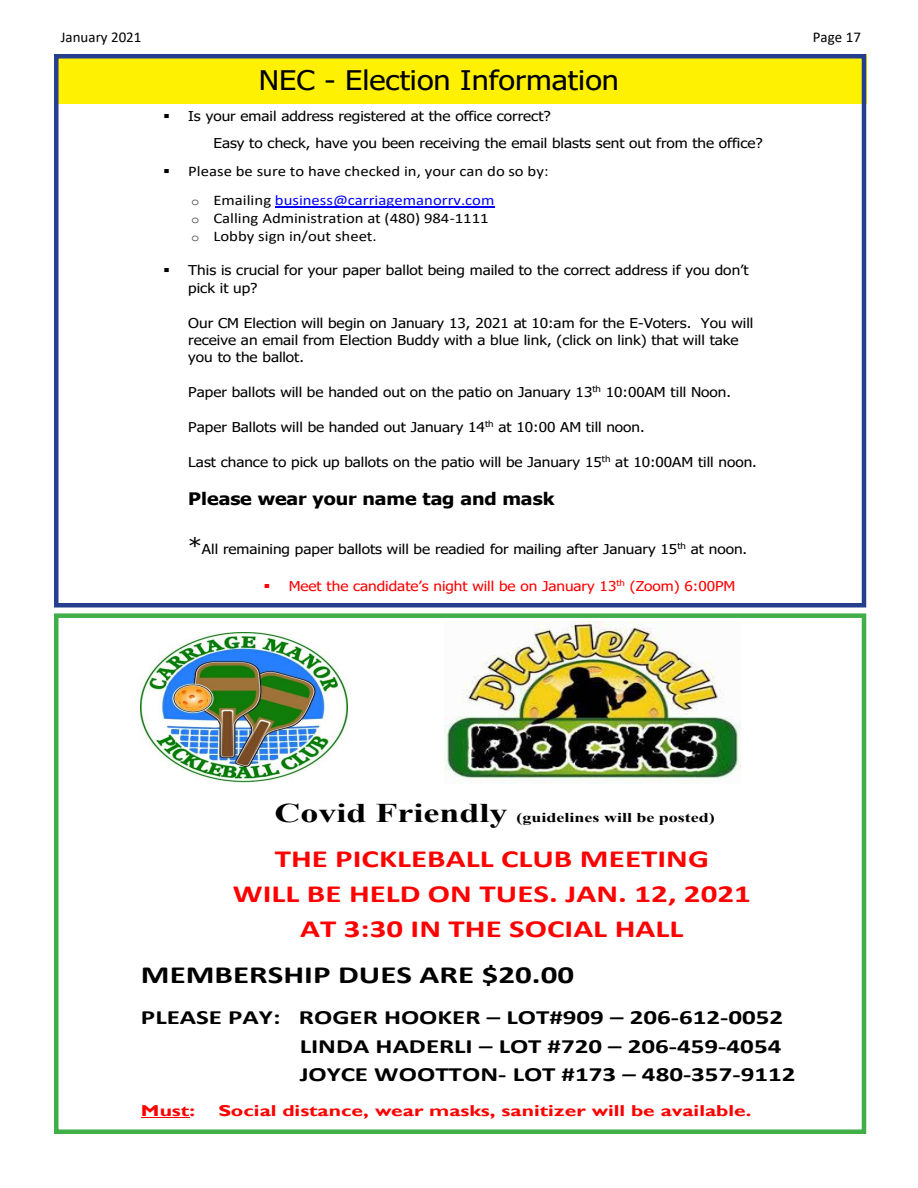
<style>
.page{position:relative;width:918px;height:1188px;background:#fff}
.page>*{position:absolute;margin:0;border:0;box-sizing:border-box;transform-origin:0 0}
.t1{font:27px "Tahoma";color:#000;scale:1.14 1}
.t2{font:700 24.75px/34.8px "Calibri";color:#f00;text-align:center;scale:1.33 1}
.t3{font:700 24.75px "Calibri";color:#000;scale:1.33 1}
.t4{font:700 20.25px/28.3px "Calibri";color:#000;scale:1.33 1}
.t5{font:700 17.25px "Tahoma";color:#000;scale:1.14 1}
.t6{font:700 15.75px "Gill Sans";color:#f00;scale:1.33 1}
.t7{font:15px "Calibri";color:#000}
.t8{font:14.7px/29px "Calibri";color:#000;scale:1.14 1}
.t9{font:13.5px/17.4px "Tahoma";color:#000;scale:1.14 1}
.t10{font:13.5px "Tahoma";color:#f00;scale:1.14 1}
.t11{font:700 13.5px "Times New Roman";color:#000;scale:1.33 1}
.s1{font-family:"Courier New";font-size:12.15px;color:#222}
.s2{color:#00f}
.s3{font-size:22.05px}
.s4{font-size:27px}
</style>
<div class="page">
<div style="left:54px;top:54px;width:812px;height:50px;background:#fff101"></div>
<div style="left:54px;top:54px;width:812px;height:554px;border:4px solid #253f8e"></div>
<hr style="left:275px;top:206px;width:220px;height:1px;background:#00f">
<hr style="left:141px;top:1117px;width:48px;height:1px;background:#f00">
<img style="left:141px;top:633px;width:207px;height:149px">
<img style="left:445px;top:621px;width:296px;height:160px">
<div style="left:54px;top:613px;width:812px;height:521px;border:4px solid #40ae49"></div>
<p class="t7" style="left:61px;top:27px;width:82px">January 2021</p>
<p class="t7" style="left:813px;top:27px;width:50px">Page 17</p>
<p class="t1" style="left:259px;top:62px;width:317px">NEC - Election Information</p>
<p class="t9" style="left:213px;top:103px;width:483px;line-height:27.2px;text-indent:-50px">▪ Is your email address registered at the office correct?<br>Easy to check, have you been receiving the email blasts sent out from the office?</p>
<p class="t8" style="left:191px;top:156px;width:315px;text-indent:-28px">▪ Please be sure to have checked in, your can do so by: <span class="s1">o</span> Emailing <span class="s2">business@carriagemanorrv.com</span></p>
<p class="t8" style="left:191px;top:208px;width:262px;line-height:18px"><span class="s1">o</span> Calling Administration at (480) 984-1111 <span class="s1">o</span> Lobby sign in/out sheet.</p>
<p class="t9" style="left:188px;top:263px;width:493px;text-indent:-25px">▪ This is crucial for your paper ballot being mailed to the correct address if you don’t pick it up?</p>
<p class="t9" style="left:188px;top:315px;width:497px">Our CM Election will begin on January 13, 2021 at 10:am for the E-Voters. You will receive an email from Election Buddy with a blue link, (click on link) that will take you to the ballot.</p>
<p class="t9" style="left:188px;top:384px;width:478px">Paper ballots will be handed out on the patio on January 13<sup>th</sup> 10:00AM till Noon.</p>
<p class="t9" style="left:188px;top:419px;width:402px">Paper Ballots will be handed out January 14<sup>th</sup> at 10:00 AM till noon.</p>
<p class="t9" style="left:188px;top:454px;width:500px">Last chance to pick up ballots on the patio will be January 15<sup>th</sup> at 10:00AM till noon.</p>
<p class="t5" style="left:188px;top:487px;width:323px">Please wear your name tag and mask</p>
<p class="t9" style="left:188px;top:541px;width:492px"><span class="s3">*</span>All remaining paper ballots will be readied for mailing after January 15<sup>th</sup> at noon.</p>
<p class="t10" style="left:264px;top:577px;width:415px">▪ Meet the candidate’s night will be on January 13<sup>th</sup> (Zoom) 6:00PM</p>
<p class="t7" style="left:218px;top:262px;width:59px">NEC page</p>
<p class="t11" style="left:275px;top:808px;width:333px"><span class="s4">Covid Friendly</span> (guidelines will be posted)</p>
<p class="t2" style="left:233px;top:841px;width:391px">THE PICKLEBALL CLUB MEETING<br>WILL BE HELD ON TUES. JAN. 12, 2021<br>AT 3:30 IN THE SOCIAL HALL</p>
<p class="t3" style="left:141px;top:957px;width:327px">MEMBERSHIP DUES ARE $20.00</p>
<p class="t4" style="left:300px;top:1003px;width:374px;text-indent:-159px">PLEASE PAY: ROGER HOOKER – LOT#909 – 206-612-0052<br>LINDA HADERLI – LOT #720 – 206-459-4054<br>JOYCE WOOTTON- LOT #173 – 480-357-9112</p>
<p class="t6" style="left:141px;top:1101px;width:42px">Must:</p>
<p class="t6" style="left:218px;top:1101px;width:402px">Social distance, wear masks, sanitizer will be available.</p>
</div>
